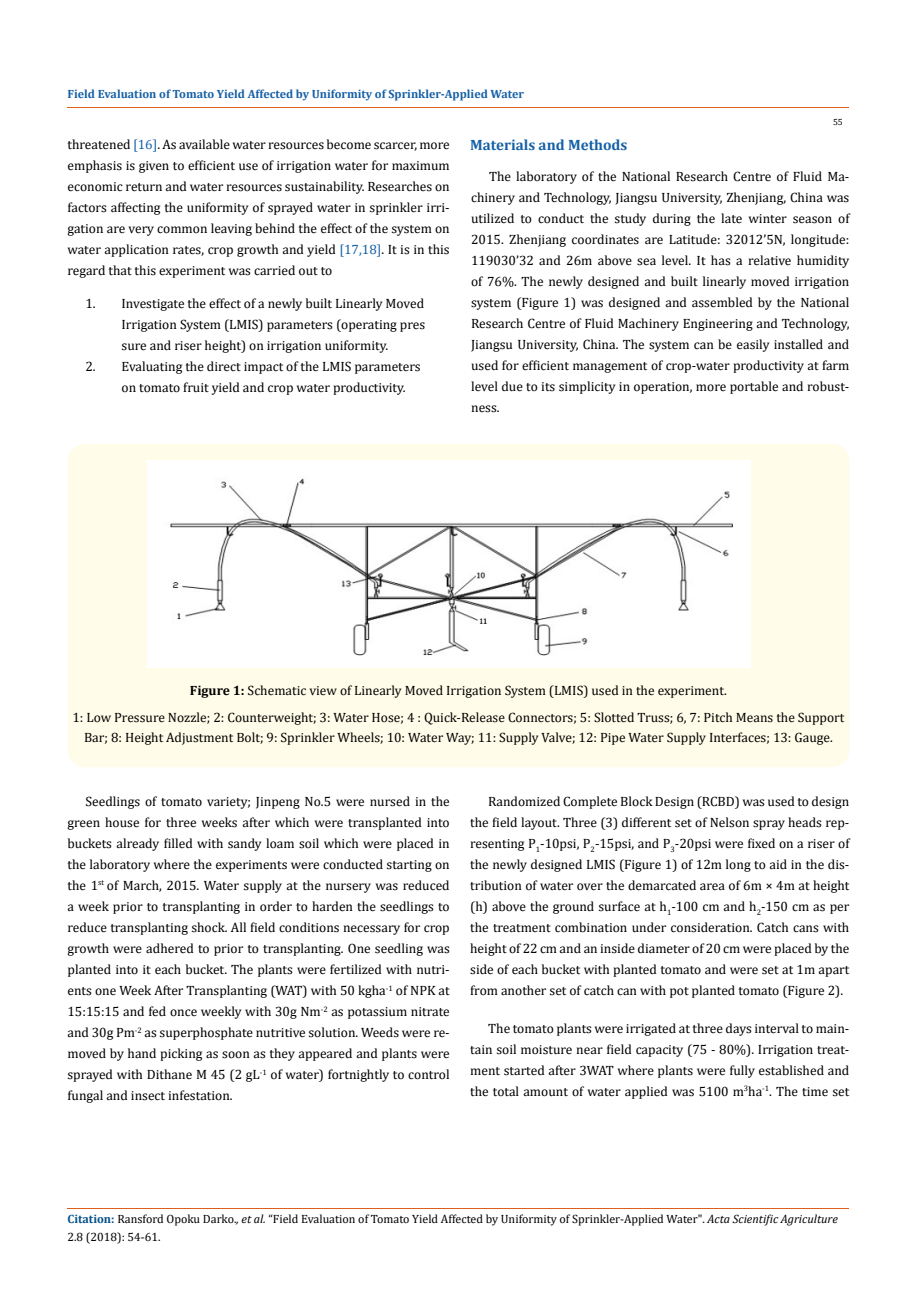
<style>
.page{position:relative;width:917px;height:1316px;background:#fff}
.page>*{position:absolute;margin:0;border:0;box-sizing:border-box;transform-origin:0 0}
.t1{font:700 15px "Cambria";color:#1560a6}
.t2{font:13.5px/21px "Cambria";color:#000;text-align:justify}
.t3{font:12px/18px "Cambria";color:#000}
.t4{font:700 12px "Cambria";color:#1560a6}
.t5{font:9px "Cambria";color:#000}
.s1{color:#1560a6}
.s2{font-weight:700}
.s3{font-weight:700;color:#035089}
.s4{font-style:italic}
</style>
<div class="page">
<hr style="left:67px;top:1208px;width:782px;height:1px;background:#e05d1a">
<hr style="left:67px;top:107px;width:782px;height:1px;background:#e05d1a">
<div style="left:67px;top:444px;width:782px;height:323px;background:#fffde9;border-radius:18px"></div>
<img style="left:147px;top:460px;width:603px;height:207px">
<p class="t4" style="left:67px;top:85px;width:458px">Field Evaluation of Tomato Yield Affected by Uniformity of Sprinkler-Applied Water</p>
<p class="t5" style="left:833px;top:117px;width:11px">55</p>
<p class="t2" style="left:67px;top:133px;width:384px">threatened <span class="s1">[16]</span>. As available water resources become scarcer, more</p>
<p class="t1" style="left:470px;top:134px;width:159px">Materials and Methods</p>
<p class="t2" style="left:67px;top:154px;width:384px">emphasis is given to efficient use of irrigation water for maximum economic return and water resources sustainability. Researches on factors affecting the uniformity of sprayed water in sprinkler irri&shy;gation are very common leaving behind the effect of the system on water application rates, crop growth and yield <span class="s1">[17,18]</span>. It is in this regard that this experiment was carried out to</p>
<p class="t2" style="left:471px;top:166px;width:380px;text-indent:18px">The laboratory of the National Research Centre of Fluid Ma&shy;chinery and Technology, Jiangsu University, Zhenjiang, China was utilized to conduct the study during the late winter season of 2015. Zhenjiang coordinates are Latitude: 32012’5N, longitude:<br>119030’32 and 26m above sea level. It has a relative humidity of 76%. The newly designed and built linearly moved irrigation system (Figure 1) was designed and assembled by the National Research Centre of Fluid Machinery Engineering and Technology, Jiangsu University, China. The system can be easily installed and used for efficient management of crop-water productivity at farm level due to its simplicity in operation, more portable and robust&shy;ness.</p>
<p class="t2" style="left:121px;top:292px;width:305px;text-indent:-36px">1. Investigate the effect of a newly built Linearly Moved Irrigation System (LMIS) parameters (operating pres sure and riser height) on irrigation uniformity.</p>
<p class="t2" style="left:121px;top:355px;width:301px;text-indent:-36px">2. Evaluating the direct impact of the LMIS parameters on tomato fruit yield and crop water productivity.</p>
<p class="t2" style="left:72px;top:676px;width:773px;line-height:27px;text-align:center"><span class="s2">Figure 1:</span> Schematic view of Linearly Moved Irrigation System (LMIS) used in the experiment.<br>1: Low Pressure Nozzle; 2: Counterweight; 3: Water Hose; 4 : Quick-Release Connectors; 5: Slotted Truss; 6, 7: Pitch Means the Support</p>
<p class="t2" style="left:84px;top:727px;width:750px">Bar; 8: Height Adjustment Bolt; 9: Sprinkler Wheels; 10: Water Way; 11: Supply Valve; 12: Pipe Water Supply Interfaces; 13: Gauge.</p>
<p class="t2" style="left:67px;top:790px;width:384px;text-indent:18px">Seedlings of tomato variety; Jinpeng No.5 were nursed in the green house for three weeks after which were transplanted into buckets already filled with sandy loam soil which were placed in the laboratory where the experiments were conducted starting on the 1<sup>st</sup> of March, 2015. Water supply at the nursery was reduced a week prior to transplanting in order to harden the seedlings to reduce transplanting shock. All field conditions necessary for crop growth were adhered to prior to transplanting. One seedling was planted into it each bucket. The plants were fertilized with nutri&shy;ents one Week After Transplanting (WAT) with 50 kgha<sup>-1</sup> of NPK at 15:15:15 and fed once weekly with 30g Nm<sup>-2</sup> as potassium nitrate and 30g Pm<sup>-2</sup> as superphosphate nutritive solution. Weeds were re&shy;moved by hand picking as soon as they appeared and plants were sprayed with Dithane M 45 (2 gL<sup>-1</sup> of water) fortnightly to control fungal and insect infestation.</p>
<p class="t2" style="left:470px;top:790px;width:381px;text-indent:18px">Randomized Complete Block Design (RCBD) was used to design the field layout. Three (3) different set of Nelson spray heads rep&shy;resenting P<sub>1</sub>-10psi, P<sub>2</sub>-15psi, and P<sub>3</sub>-20psi were fixed on a riser of the newly designed LMIS (Figure 1) of 12m long to aid in the dis&shy;tribution of water over the demarcated area of 6m × 4m at height (h) above the ground surface at h<sub>1</sub>-100 cm and h<sub>2</sub>-150 cm as per the treatment combination under consideration. Catch cans with height of 22 cm and an inside diameter of 20 cm were placed by the side of each bucket with planted tomato and were set at 1m apart from another set of catch can with pot planted tomato (Figure 2).</p>
<p class="t2" style="left:470px;top:1017px;width:381px;text-indent:18px">The tomato plants were irrigated at three days interval to main&shy;tain soil moisture near field capacity (75 - 80%). Irrigation treat&shy;ment started after 3WAT where plants were fully established and the total amount of water applied was 5100 m<sup>3</sup>ha<sup>-1</sup>. The time set</p>
<p class="t3" style="left:67px;top:1210px;width:771px"><span class="s3">Citation:</span> Ransford Opoku Darko.<span class="s4">, et al.</span> “Field Evaluation of Tomato Yield Affected by Uniformity of Sprinkler-Applied Water". <span class="s4">Acta Scientific Agriculture<br></span>2.8 (2018): 54-61.</p>
</div>
